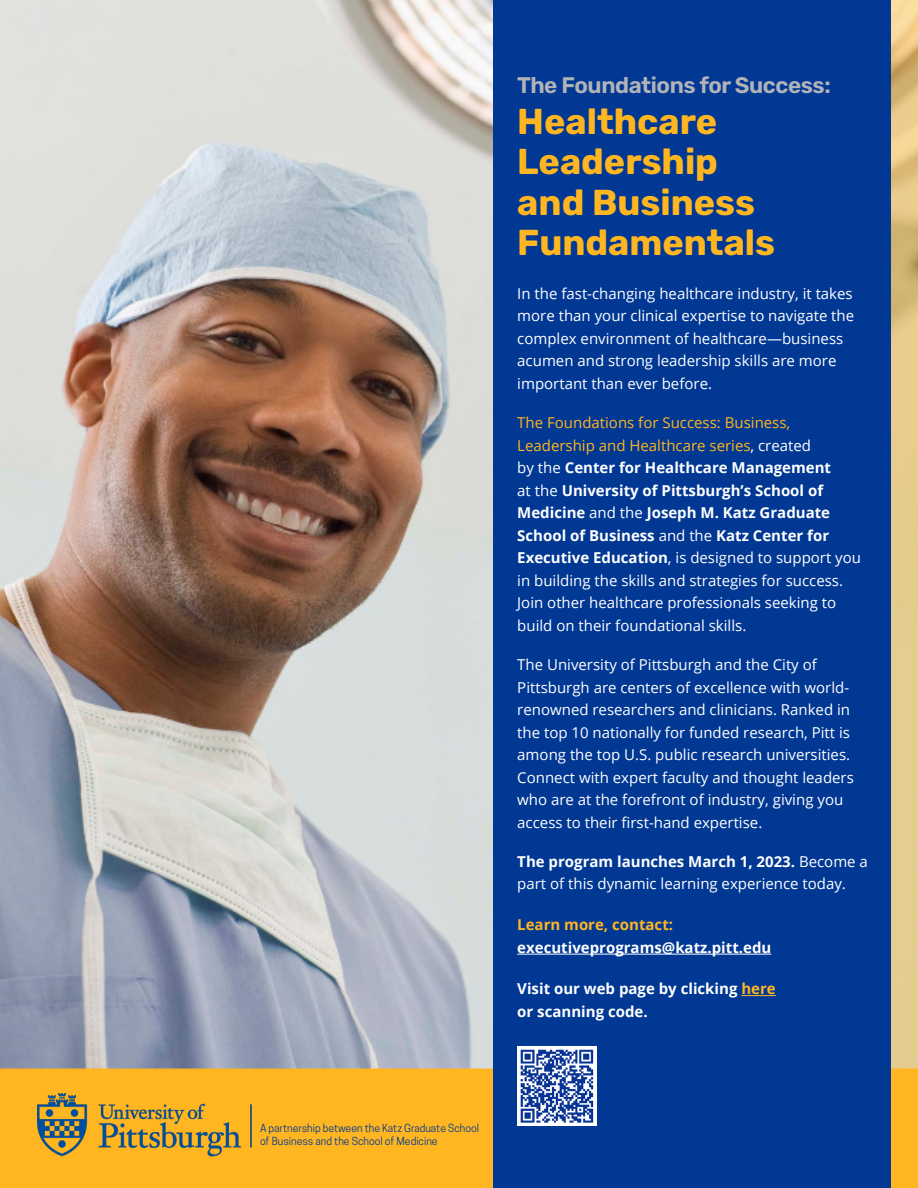
<style>
.page{position:relative;width:918px;height:1188px;background:#fff}
.page>*{position:absolute;margin:0;border:0;box-sizing:border-box;transform-origin:0 0}
.t1{font:700 36px/40.5px "Rubik";color:#ffb620}
.t2{font:600 22.5px "Rubik";letter-spacing:-.02em;color:#b2b3b7}
.t3{font:15px/22.5px "Open Sans";color:#fff}
.t4{font:700 15px/22.5px "Open Sans";color:#fff}
.t5{font:10.5px/13.5px "Cooper Hewitt";color:#003894}
.s1{color:#ffb620}
.s2{font-weight:700}
</style>
<div class="page">
<img style="left:0;top:0;width:493px;height:1188px">
<div style="left:493px;top:0;width:398px;height:1188px;background:#003894"></div>
<hr style="left:517px;top:954px;width:254px;height:1px;background:#fff">
<hr style="left:741px;top:995px;width:35px;height:1px;background:#ffb620">
<svg style="left:891px;top:0;width:27px;height:1188px;background:#e6c67f"></svg>
<img style="left:517px;top:1047px;width:79px;height:78px">
<img style="left:38px;top:1094px;width:207px;height:64px">
<hr style="left:250px;top:1104px;width:2px;height:43px;background:#003894">
<p class="t2" style="left:517px;top:73px;width:315px">The Foundations for Success:</p>
<p class="t1" style="left:517px;top:102px;width:259px">Healthcare<br>Leadership and Business<br>Fundamentals</p>
<p class="t3" style="left:517px;top:281px;width:338px">In the fast-changing healthcare industry, it takes more than your clinical expertise to navigate the complex environment of healthcare―business acumen and strong leadership skills are more important than ever before.</p>
<p class="t3" style="left:517px;top:411px;width:345px"><span class="s1">The Foundations for Success: Business, Leadership and Healthcare series</span>, created<br>by the <span class="s2">Center for Healthcare Management<br></span>at the <span class="s2">University of Pittsburgh’s School of Medicine</span> and the <span class="s2">Joseph M. Katz Graduate School of Business</span> and the <span class="s2">Katz Center for Executive Education</span>, is designed to support you in building the skills and strategies for success.<br>Join other healthcare professionals seeking to build on their foundational skills.</p>
<p class="t3" style="left:517px;top:653px;width:338px">The University of Pittsburgh and the City of Pittsburgh are centers of excellence with world&shy;renowned researchers and clinicians. Ranked in the top 10 nationally for funded research, Pitt is among the top U.S. public research universities.<br>Connect with expert faculty and thought leaders who are at the forefront of industry, giving you access to their first-hand expertise.</p>
<p class="t3" style="left:517px;top:850px;width:352px"><span class="s2">The program launches March 1, 2023.</span> Become a part of this dynamic learning experience today.</p>
<p class="t4" style="left:517px;top:913px;width:256px"><span class="s1">Learn more, contact: </span>executiveprograms@katz.pitt.edu</p>
<p class="t4" style="left:517px;top:977px;width:260px">Visit our web page by clicking <span class="s1">here</span></p>
<p class="t4" style="left:517px;top:1000px;width:132px">or scanning code.</p>
<p class="t5" style="left:260px;top:1121px;width:221px">A partnership between the Katz Graduate School of Business and the School of Medicine</p>
</div>
